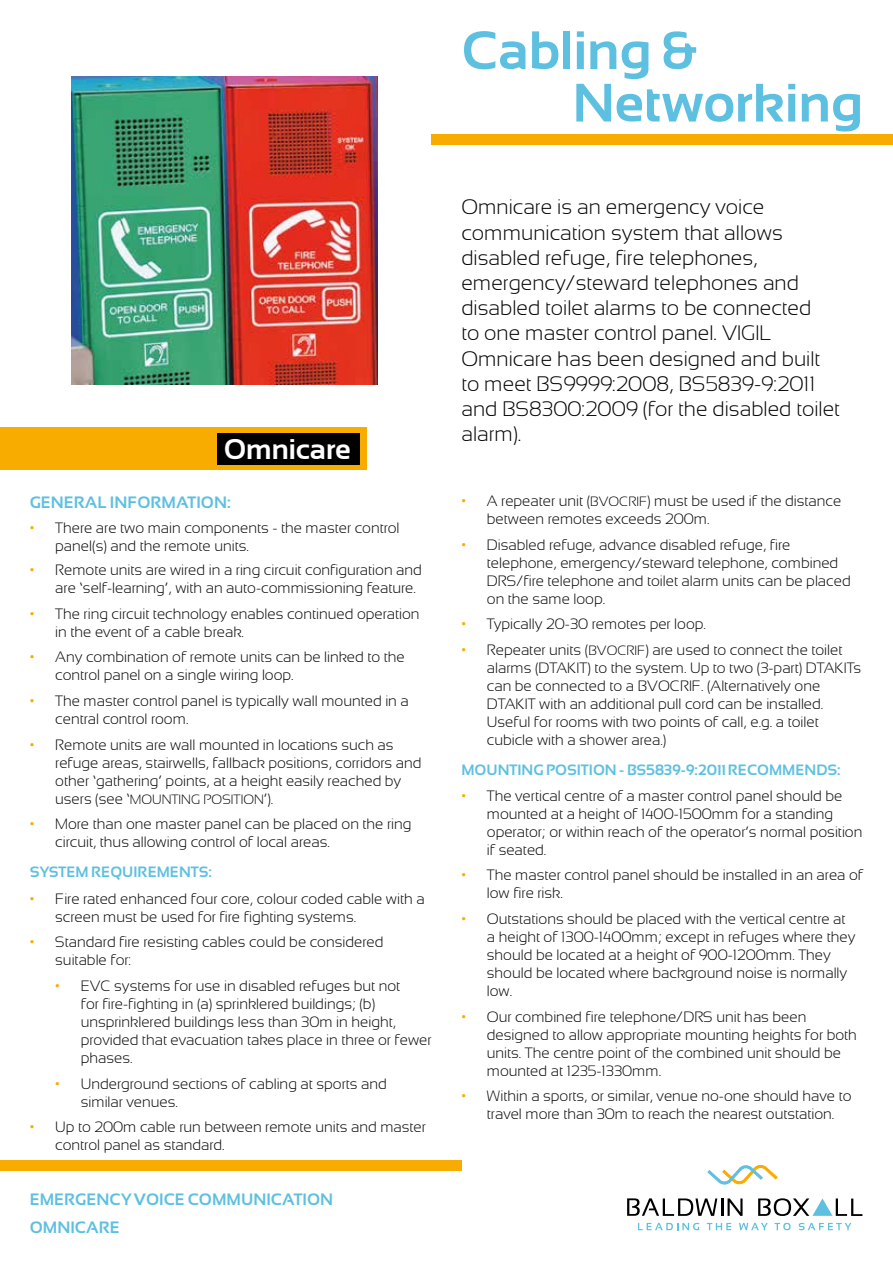
<style>
.page{position:relative;width:893px;height:1263px;background:#fff}
.page>*{position:absolute;margin:0;border:0;box-sizing:border-box;transform-origin:0 0}
.t1{font:700 54px "Sansation";color:#5dc0e0}
.t2{font:700 28.5px "Sansation";color:#fff}
.t3{font:300 21px/25.2px "Sansation";color:#000}
.t4{font:700 16.5px/28.3px "Sansation";color:#5dc0e0}
.t5{font:300 15px/18px "Sansation";color:#000}
.t6{font:700 15px "Sansation";color:#5dc0e0}
.t7{font:300 13.5px "Sansation";color:#000}
.s1{color:#f8ac00}
.s2{font-size:15px}
.s3{font-size:13.5px}
</style>
<div class="page">
<svg style="left:638px;top:1223px;width:61px;height:7px"></svg>
<svg style="left:707px;top:1223px;width:24px;height:7px"></svg>
<svg style="left:739px;top:1223px;width:29px;height:7px"></svg>
<svg style="left:774px;top:1223px;width:17px;height:7px"></svg>
<svg style="left:799px;top:1223px;width:52px;height:7px"></svg>
<svg style="left:707px;top:1165px;width:71px;height:19px"></svg>
<svg style="left:627px;top:1198px;width:90px;height:18px"></svg>
<hr style="left:721px;top:1198px;width:3px;height:18px;background:#000">
<svg style="left:727px;top:1198px;width:16px;height:18px"></svg>
<svg style="left:758px;top:1198px;width:104px;height:18px"></svg>
<div style="left:0;top:1160px;width:461px;height:11px;background:#f8ac00"></div>
<div style="left:432px;top:135px;width:461px;height:10px;background:#f8ac00"></div>
<div style="left:0;top:427px;width:367px;height:43px;background:#f8ac00"></div>
<div style="left:217px;top:433px;width:142px;height:31px;background:#000"></div>
<img style="left:71px;top:77px;width:306px;height:308px">
<h2 class="t2" style="left:224px;top:433px;width:128px">Omnicare</h2>
<p class="t4" style="left:30px;top:488px;width:202px">GENERAL INFORMATION:</p>
<p class="t5" style="left:55px;top:518px;width:346px;text-indent:-26px"><span class="s1">•</span> There are two main components - the master control panel(s) and the remote units.</p>
<p class="t5" style="left:55px;top:561px;width:368px;text-indent:-26px"><span class="s1">•</span> Remote units are wired in a ring circuit configuration and are ‘self-learning’, with an auto-commissioning feature.</p>
<p class="t5" style="left:55px;top:604px;width:366px;text-indent:-26px"><span class="s1">•</span> The ring circuit technology enables continued operation in the event of a cable break.</p>
<p class="t5" style="left:55px;top:648px;width:351px;text-indent:-26px"><span class="s1">•</span> Any combination of remote units can be linked to the control panel on a single wiring loop.</p>
<p class="t5" style="left:55px;top:692px;width:355px;text-indent:-26px"><span class="s1">•</span> The master control panel is typically wall mounted in a central control room.</p>
<p class="t5" style="left:55px;top:735px;width:368px;text-indent:-26px"><span class="s1">•</span> Remote units are wall mounted in locations such as refuge areas, stairwells, fallback positions, corridors and other ‘gathering’ points, at a height easily reached by</p>
<p class="t7" style="left:55px;top:791px;width:220px"><span class="s2">users (see ‘</span>MOUNTING POSITION<span class="s2">’).</span></p>
<p class="t5" style="left:55px;top:815px;width:358px;text-indent:-26px"><span class="s1">•</span> More than one master panel can be placed on the ring circuit, thus allowing control of local areas.</p>
<p class="t6" style="left:30px;top:863px;width:184px">SYSTEM REQUIREMENTS:</p>
<p class="t5" style="left:55px;top:889px;width:371px;text-indent:-26px"><span class="s1">•</span> Fire rated enhanced four core, colour coded cable with a screen must be used for fire fighting systems.</p>
<p class="t5" style="left:55px;top:933px;width:330px;text-indent:-26px"><span class="s1">•</span> Standard fire resisting cables could be considered suitable for:</p>
<p class="t5" style="left:81px;top:977px;width:352px;text-indent:-26px"><span class="s1">•</span> EVC systems for use in disabled refuges but not<br>for fire-fighting in (a) sprinklered buildings; (b) unsprinklered buildings less than 30m in height, provided that evacuation takes place in three or fewer phases.</p>
<p class="t5" style="left:81px;top:1074px;width:307px;text-indent:-26px"><span class="s1">•</span> Underground sections of cabling at sports and similar venues.</p>
<p class="t5" style="left:55px;top:1118px;width:372px;text-indent:-26px"><span class="s1">•</span> Up to 200m cable run between remote units and master control panel as standard.</p>
<p class="t4" style="left:30px;top:1185px;width:305px">EMERGENCY VOICE COMMUNICATION<br>OMNICARE</p>
<h1 class="t1" style="left:461px;top:20px;width:236px">Cabling &amp;</h1>
<h1 class="t1" style="left:572px;top:73px;width:292px">Networking</h1>
<p class="t3" style="left:461px;top:195px;width:380px">Omnicare is an emergency voice communication system that allows disabled refuge, fire telephones, emergency/steward telephones and disabled toilet alarms to be connected<br>to one master control panel. VIGIL Omnicare has been designed and built to meet BS9999:2008, BS5839-9:2011 and BS8300:2009 (for the disabled toilet alarm).</p>
<p class="t5" style="left:487px;top:492px;width:356px;text-indent:-26px"><span class="s1">•</span> A repeater unit (<span class="s3">BVOCRIF</span>) must be used if the distance between remotes exceeds 200m.</p>
<p class="t5" style="left:487px;top:535px;width:365px;text-indent:-26px"><span class="s1">•</span> Disabled refuge, advance disabled refuge, fire telephone, emergency/steward telephone, combined DRS/fire telephone and toilet alarm units can be placed on the same loop.</p>
<p class="t5" style="left:461px;top:615px;width:246px"><span class="s1">•</span> Typically 20-30 remotes per loop.</p>
<p class="t5" style="left:487px;top:641px;width:376px;text-indent:-26px"><span class="s1">•</span> Repeater units (<span class="s3">BVOCRIF</span>) are used to connect the toilet alarms (DTAKIT) to the system. Up to two (3-part) DTAKITs can be connected to a BVOCRIF. (Alternatively one DTAKIT with an additional pull cord can be installed.<br>Useful for rooms with two points of call, e.g. a toilet cubicle with a shower area.)</p>
<p class="t6" style="left:461px;top:761px;width:381px">MOUNTING POSITION - BS5839-9:2011 RECOMMENDS:</p>
<p class="t5" style="left:487px;top:786px;width:377px;text-indent:-26px"><span class="s1">•</span> The vertical centre of a master control panel should be mounted at a height of 1400-1500mm for a standing operator; or within reach of the operator’s normal position if seated.</p>
<p class="t5" style="left:487px;top:866px;width:378px;text-indent:-26px"><span class="s1">•</span> The master control panel should be installed in an area of low fire risk.</p>
<p class="t5" style="left:487px;top:910px;width:370px;text-indent:-26px"><span class="s1">•</span> Outstations should be placed with the vertical centre at a height of 1300-1400mm; except in refuges where they should be located at a height of 900-1200mm. They should be located where background noise is normally low.</p>
<p class="t5" style="left:487px;top:1007px;width:371px;text-indent:-26px"><span class="s1">•</span> Our combined fire telephone/DRS unit has been designed to allow appropriate mounting heights for both units. The centre point of the combined unit should be mounted at 1235-1330mm.</p>
<p class="t5" style="left:461px;top:1087px;width:392px;text-align:center"><span class="s1">•</span> Within a sports, or similar, venue no-one should have to travel more than 30m to reach the nearest outstation.</p>
</div>
